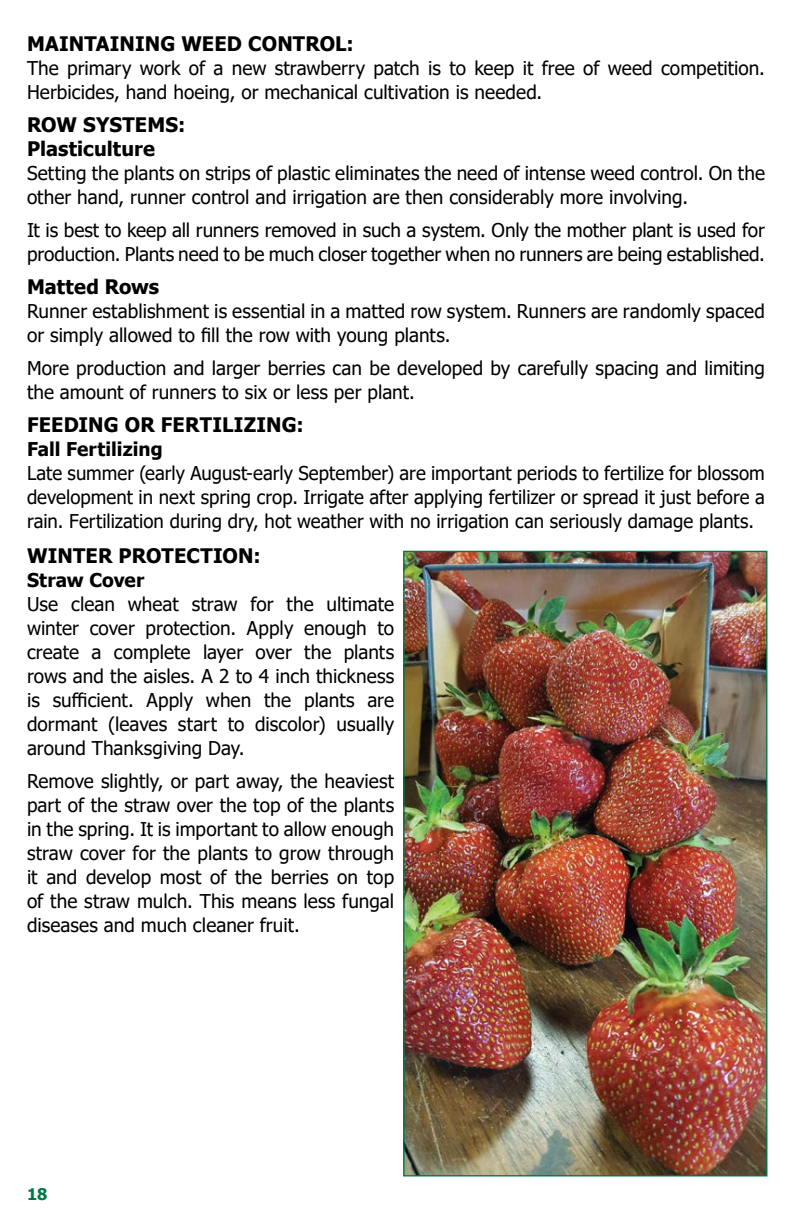
<style>
.page{position:relative;width:792px;height:1224px;background:#fff}
.page>*{position:absolute;margin:0;border:0;box-sizing:border-box;transform-origin:0 0}
.t1{font:700 20px/24px "Tahoma";letter-spacing:.01em;color:#000}
.t2{font:19px/24px "Tahoma";color:#000}
.t3{font:700 19px "Tahoma";letter-spacing:.005em;color:#000}
.t4{font:700 16px "Tahoma";color:#007846}
</style>
<div class="page">
<img style="left:405px;top:553px;width:360px;height:621px">
<p class="t1" style="left:27px;top:33px;width:328px">MAINTAINING WEED CONTROL:</p>
<p class="t2" style="left:27px;top:57px;width:740px">The primary work of a new strawberry patch is to keep it free of weed competition.<br>Herbicides, hand hoeing, or mechanical cultivation is needed.</p>
<p class="t1" style="left:27px;top:114px;width:160px">ROW SYSTEMS:<br>Plasticulture</p>
<p class="t2" style="left:27px;top:162px;width:739px">Setting the plants on strips of plastic eliminates the need of intense weed control. On the other hand, runner control and irrigation are then considerably more involving.</p>
<p class="t2" style="left:27px;top:219px;width:740px">It is best to keep all runners removed in such a system. Only the mother plant is used for production. Plants need to be much closer together when no runners are being established.</p>
<p class="t1" style="left:27px;top:276px;width:134px">Matted Rows</p>
<p class="t2" style="left:27px;top:300px;width:740px">Runner establishment is essential in a matted row system. Runners are randomly spaced or simply allowed to fill the row with young plants.</p>
<p class="t2" style="left:27px;top:357px;width:740px">More production and larger berries can be developed by carefully spacing and limiting the amount of runners to six or less per plant.</p>
<p class="t1" style="left:27px;top:414px;width:278px">FEEDING OR FERTILIZING:</p>
<p class="t3" style="left:27px;top:436px;width:137px">Fall Fertilizing</p>
<p class="t2" style="left:27px;top:462px;width:739px;text-align:justify">Late summer (early August-early September) are important periods to fertilize for blossom development in next spring crop. Irrigate after applying fertilizer or spread it just before a rain. Fertilization during dry, hot weather with no irrigation can seriously damage plants.</p>
<p class="t1" style="left:27px;top:545px;width:235px">WINTER PROTECTION:</p>
<p class="t3" style="left:27px;top:567px;width:119px">Straw Cover</p>
<p class="t2" style="left:27px;top:593px;width:369px;text-align:justify">Use clean wheat straw for the ultimate winter cover protection. Apply enough to create a complete layer over the plants rows and the aisles. A 2 to 4 inch thickness is sufficient. Apply when the plants are dormant (leaves start to discolor) usually around Thanksgiving Day.</p>
<p class="t2" style="left:27px;top:770px;width:369px;text-align:justify">Remove slightly, or part away, the heaviest part of the straw over the top of the plants in the spring. It is important to allow enough straw cover for the plants to grow through it and develop most of the berries on top of the straw mulch. This means less fungal diseases and much cleaner fruit.</p>
<p class="t4" style="left:27px;top:1183px;width:22px">18</p>
</div>
